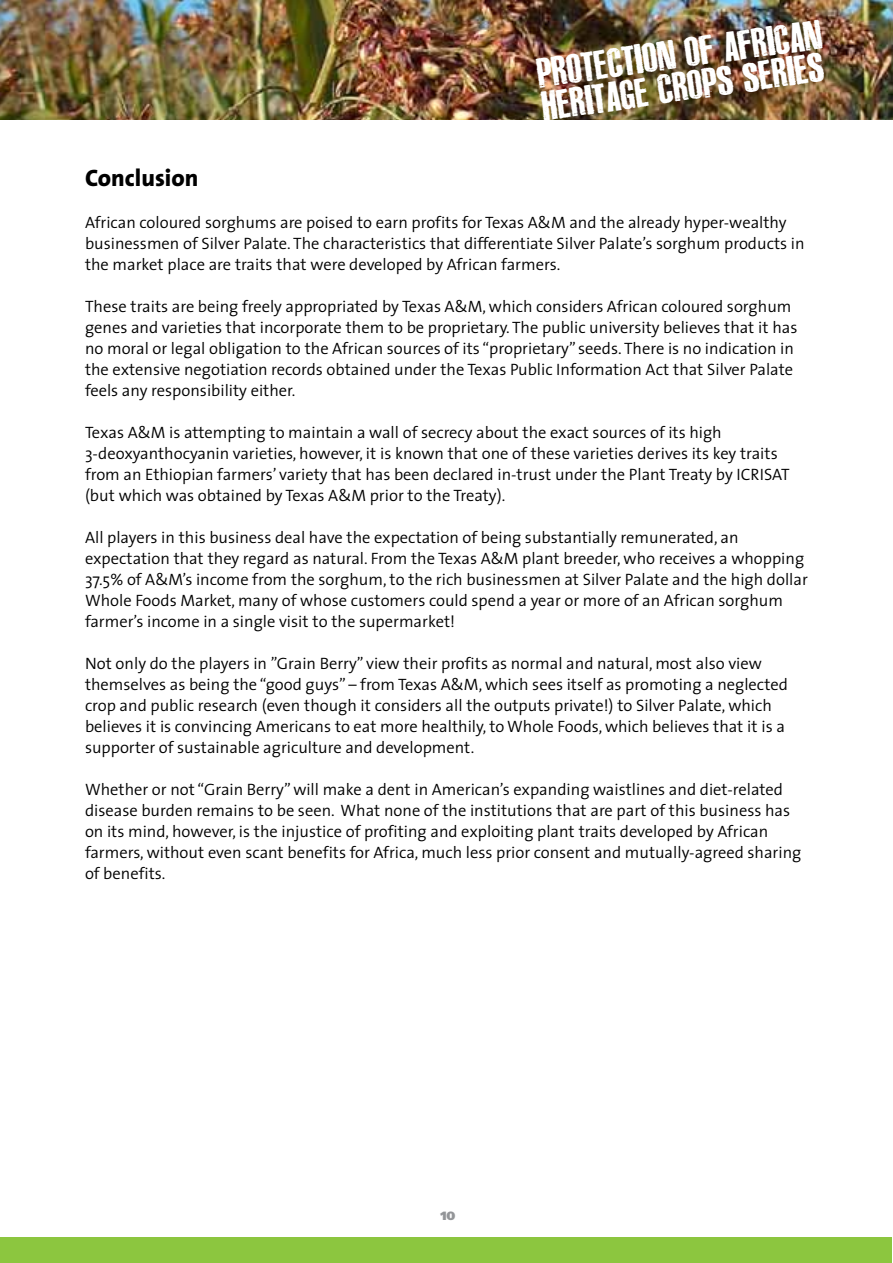
<style>
.page{position:relative;width:893px;height:1263px;background:#fff}
.page>*{position:absolute;margin:0;border:0;box-sizing:border-box;transform-origin:0 0}
.t1{font:34.35px/33px "Canard";color:#fff;scale:1.18 1}
.t2{font:800 24px "The Sans";color:#000}
.t3{font:300 16.5px/21px "The Sans";color:#000}
.t4{font:900 12px "Frutiger";color:#939598}
</style>
<div class="page">
<div style="left:1px;top:1237px;width:891px;height:26px;background:#8cc63f"></div>
<img style="left:1px;top:0;width:892px;height:119px">
<h1 class="t1" style="left:535px;top:60px;width:245px;rotate:-8deg">PROTECTION OF AFRICAN<br>HERITAGE CROPS SERIES</h1>
<h2 class="t2" style="left:85px;top:169px;width:115px">Conclusion</h2>
<p class="t3" style="left:85px;top:214px;width:721px">African coloured sorghums are poised to earn profits for Texas A&amp;M and the already hyper-wealthy businessmen of Silver Palate. The characteristics that differentiate Silver Palate’s sorghum products in the market place are traits that were developed by African farmers.</p>
<p class="t3" style="left:85px;top:298px;width:714px">These traits are being freely appropriated by Texas A&amp;M, which considers African coloured sorghum genes and varieties that incorporate them to be proprietary. The public university believes that it has no moral or legal obligation to the African sources of its “proprietary” seeds. There is no indication in the extensive negotiation records obtained under the Texas Public Information Act that Silver Palate feels any responsibility either.</p>
<p class="t3" style="left:85px;top:424px;width:706px">Texas A&amp;M is attempting to maintain a wall of secrecy about the exact sources of its high 3-deoxyanthocyanin varieties, however, it is known that one of these varieties derives its key traits from an Ethiopian farmers’ variety that has been declared in-trust under the Plant Treaty by ICRISAT (but which was obtained by Texas A&amp;M prior to the Treaty).</p>
<p class="t3" style="left:85px;top:529px;width:724px">All players in this business deal have the expectation of being substantially remunerated, an expectation that they regard as natural. From the Texas A&amp;M plant breeder, who receives a whopping 37.5% of A&amp;M’s income from the sorghum, to the rich businessmen at Silver Palate and the high dollar Whole Foods Market, many of whose customers could spend a year or more of an African sorghum farmer’s income in a single visit to the supermarket!</p>
<p class="t3" style="left:85px;top:655px;width:704px">Not only do the players in ”Grain Berry” view their profits as normal and natural, most also view themselves as being the “good guys” – from Texas A&amp;M, which sees itself as promoting a neglected crop and public research (even though it considers all the outputs private!) to Silver Palate, which believes it is convincing Americans to eat more healthily, to Whole Foods, which believes that it is a supporter of sustainable agriculture and development.</p>
<p class="t3" style="left:85px;top:781px;width:718px">Whether or not “Grain Berry” will make a dent in American’s expanding waistlines and diet-related disease burden remains to be seen. What none of the institutions that are part of this business has on its mind, however, is the injustice of profiting and exploiting plant traits developed by African farmers, without even scant benefits for Africa, much less prior consent and mutually-agreed sharing of benefits.</p>
<p class="t4" style="left:440px;top:1211px;width:17px">10</p>
</div>
